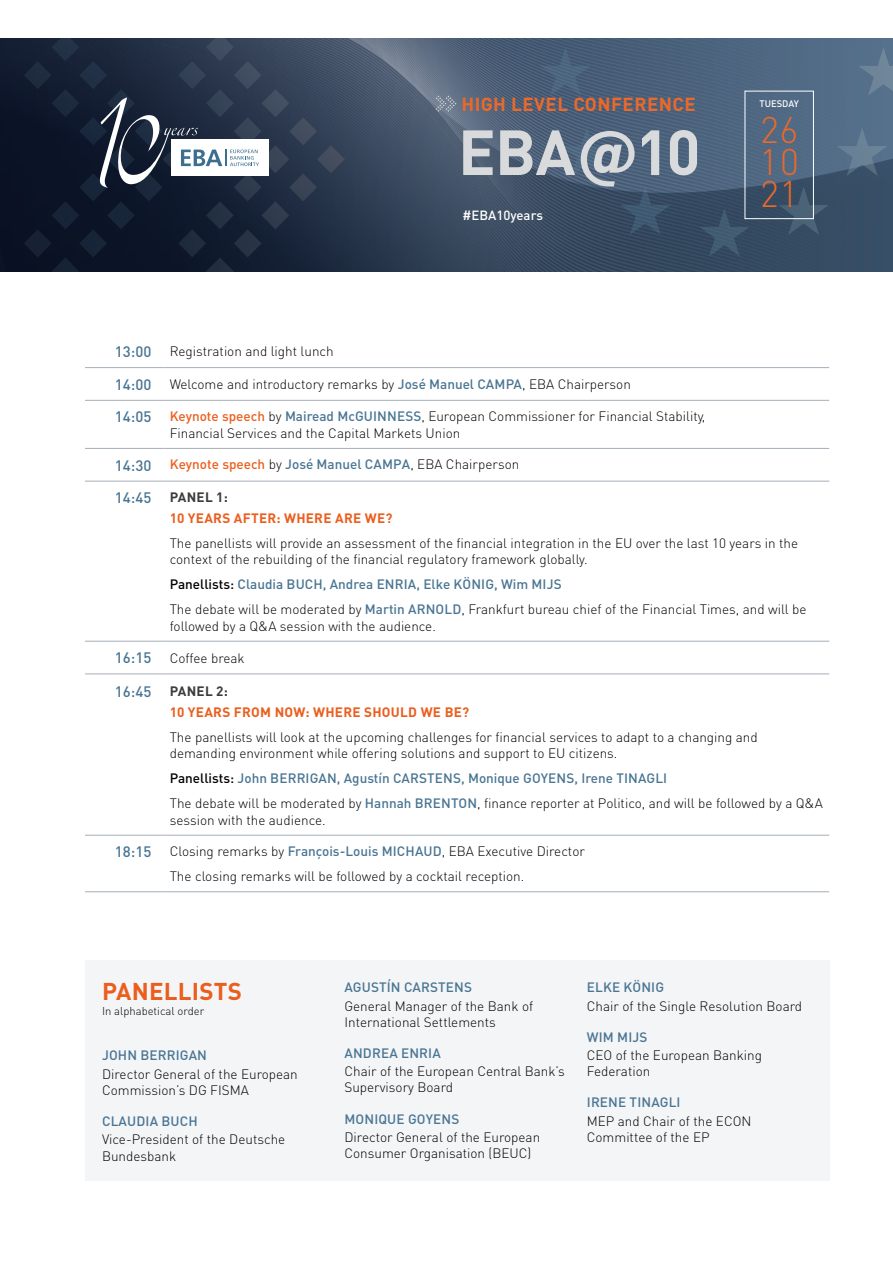
<style>
.page{position:relative;width:893px;height:1263px;background:#fff}
.page>*{position:absolute;margin:0;border:0;box-sizing:border-box;transform-origin:0 0}
.t1{font:700 62.7px "DIN Pro";color:#d8dadc}
.t2{font:300 36.6px/32px "DIN Pro";color:#eb692a;text-align:justify}
.panellist_title{font:700 24px "DIN Pro";letter-spacing:.01em;color:#eb5e1d}
.t3{font:700 18.75px "DIN Pro";letter-spacing:.025em;color:#eb692a}
.hour{font:500 15px "DIN Pro";color:#497593}
.body{font:300 13.5px/16.5px "DIN Pro";color:#000}
.function{font:300 13.5px/16.2px "DIN Pro";color:#000}
.body-2{font:500 13.5px "DIN Pro";color:#497593}
.Panelist_name{font:500 13.5px "DIN Pro";letter-spacing:.01em;color:#497593}
.Pannel_discussion_ti{font:700 13.5px "DIN Pro";letter-spacing:.02em;color:#eb5e1d}
.Pannel_discussion_ti-2{font:700 13.5px "DIN Pro";letter-spacing:.02em;color:#3c3c3b}
.t4{font:500 13.2px "DIN Pro";color:#fff}
.alphabetical_order{font:300 11.25px "DIN Pro";color:#000}
.t5{font:500 9.45px "DIN Pro";color:#fff}
.s1{font-weight:500;color:#497593}
.s2{font-weight:500;color:#eb5e1d}
.s3{color:#000}
</style>
<div class="page">
<svg style="left:564px;top:257px;width:329px;height:15px;background:#344960"></svg>
<svg style="left:0;top:38px;width:564px;height:234px;background:#192437"></svg>
<svg style="left:24px;top:38px;width:321px;height:234px;background:#0f192c"></svg>
<svg style="left:33px;top:38px;width:860px;height:219px;background:#3d4e64"></svg>
<hr style="left:85px;top:367px;width:79px;height:1px;background:#a5aeb8">
<hr style="left:164px;top:367px;width:665px;height:1px;background:#a5aeb8">
<hr style="left:85px;top:400px;width:79px;height:1px;background:#a5aeb8">
<hr style="left:164px;top:400px;width:665px;height:1px;background:#a5aeb8">
<hr style="left:85px;top:448px;width:79px;height:1px;background:#a5aeb8">
<hr style="left:164px;top:448px;width:665px;height:1px;background:#a5aeb8">
<hr style="left:85px;top:481px;width:79px;height:1px;background:#a5aeb8">
<hr style="left:164px;top:481px;width:665px;height:1px;background:#a5aeb8">
<hr style="left:85px;top:641px;width:79px;height:1px;background:#a5aeb8">
<hr style="left:164px;top:641px;width:665px;height:1px;background:#a5aeb8">
<hr style="left:85px;top:673px;width:79px;height:1px;background:#a5aeb8">
<hr style="left:164px;top:673px;width:665px;height:1px;background:#a5aeb8">
<hr style="left:85px;top:835px;width:79px;height:1px;background:#a5aeb8">
<hr style="left:164px;top:835px;width:665px;height:1px;background:#a5aeb8">
<hr style="left:85px;top:891px;width:79px;height:1px;background:#a5aeb8">
<hr style="left:164px;top:891px;width:665px;height:1px;background:#a5aeb8">
<div style="left:85px;top:961px;width:744px;height:220px;background:#f4f5f7"></div>
<h3 class="t3" style="left:461px;top:91px;width:236px">HIGH LEVEL CONFERENCE</h3>
<p class="t5" style="left:759px;top:97px;width:41px">TUESDAY</p>
<h2 class="t2" style="left:759px;top:112px;width:41px">26<br>10<br>21</h2>
<p class="t4" style="left:462px;top:207px;width:82px">#EBA10years</p>
<h1 class="t1" style="left:458px;top:110px;width:244px">EBA @10</h1>
<p class="hour" style="left:115px;top:341px;width:38px">13:00</p>
<p class="body" style="left:170px;top:343px;width:166px">Registration and light lunch</p>
<p class="hour" style="left:115px;top:374px;width:38px">14:00</p>
<p class="body" style="left:170px;top:375px;width:463px">Welcome and introductory remarks by <span class="s1">José Manuel CAMPA</span>, EBA Chairperson</p>
<p class="hour" style="left:115px;top:407px;width:38px">14:05</p>
<p class="body" style="left:170px;top:408px;width:537px"><span class="s2">Keynote speech</span> by <span class="s1">Mairead McGUINNESS</span>, European Commissioner for Financial Stability,<br>Financial Services and the Capital Markets Union</p>
<p class="hour" style="left:115px;top:455px;width:38px">14:30</p>
<p class="hour" style="left:115px;top:488px;width:38px">14:45</p>
<p class="Pannel_discussion_ti-2" style="left:170px;top:488px;width:60px">PANEL 1:</p>
<p class="Pannel_discussion_ti" style="left:170px;top:508px;width:224px">10 YEARS AFTER: WHERE ARE WE?</p>
<p class="body" style="left:170px;top:534px;width:630px">The panellists will provide an assessment of the financial integration in the EU over the last 10 years in the context of the rebuilding of the financial regulatory framework globally.</p>
<p class="body-2" style="left:170px;top:575px;width:393px"><span class="s3">Panellists:</span> Claudia BUCH, Andrea ENRIA, Elke KÖNIG, Wim MIJS</p>
<p class="body" style="left:170px;top:600px;width:638px">The debate will be moderated by <span class="s1">Martin ARNOLD</span>, Frankfurt bureau chief of the Financial Times, and will be followed by a Q&amp;A session with the audience.</p>
<p class="hour" style="left:115px;top:648px;width:38px">16:15</p>
<p class="body" style="left:170px;top:649px;width:76px">Coffee break</p>
<p class="body" style="left:170px;top:455px;width:351px"><span class="s2">Keynote speech</span> by <span class="s1">José Manuel CAMPA</span>, EBA Chairperson</p>
<p class="hour" style="left:115px;top:682px;width:38px">16:45</p>
<p class="Pannel_discussion_ti-2" style="left:170px;top:682px;width:60px">PANEL 2:</p>
<p class="Pannel_discussion_ti" style="left:170px;top:702px;width:301px">10 YEARS FROM NOW: WHERE SHOULD WE BE?</p>
<p class="body" style="left:170px;top:728px;width:590px">The panellists will look at the upcoming challenges for financial services to adapt to a changing and demanding environment while offering solutions and support to EU citizens.</p>
<p class="body-2" style="left:170px;top:769px;width:499px"><span class="s3">Panellists:</span> John BERRIGAN, Agustín CARSTENS, Monique GOYENS, Irene TINAGLI</p>
<p class="body" style="left:170px;top:794px;width:655px">The debate will be moderated by <span class="s1">Hannah BRENTON</span>, finance reporter at Politico, and will be followed by a Q&amp;A session with the audience.</p>
<p class="hour" style="left:115px;top:842px;width:38px">18:15</p>
<p class="body" style="left:170px;top:842px;width:417px">Closing remarks by <span class="s1">François-Louis MICHAUD</span>, EBA Executive Director</p>
<p class="body" style="left:170px;top:867px;width:356px">The closing remarks will be followed by a cocktail reception.</p>
<p class="panellist_title" style="left:102px;top:975px;width:141px">PANELLISTS</p>
<p class="alphabetical_order" style="left:102px;top:1003px;width:104px">In alphabetical order</p>
<p class="Panelist_name" style="left:102px;top:1046px;width:106px">JOHN BERRIGAN</p>
<p class="function" style="left:102px;top:1065px;width:197px">Director General of the European<br>Commission’s DG FISMA</p>
<p class="Panelist_name" style="left:102px;top:1112px;width:97px">CLAUDIA BUCH</p>
<p class="function" style="left:102px;top:1131px;width:185px">Vice-President of the Deutsche<br>Bundesbank</p>
<p class="Panelist_name" style="left:344px;top:978px;width:129px">AGUSTÍN CARSTENS</p>
<p class="function" style="left:344px;top:997px;width:190px">General Manager of the Bank of<br>International Settlements</p>
<p class="Panelist_name" style="left:344px;top:1044px;width:98px">ANDREA ENRIA</p>
<p class="function" style="left:344px;top:1063px;width:222px">Chair of the European Central Bank’s<br>Supervisory Board</p>
<p class="Panelist_name" style="left:344px;top:1109px;width:116px">MONIQUE GOYENS</p>
<p class="function" style="left:344px;top:1128px;width:197px">Director General of the European<br>Consumer Organisation (BEUC)</p>
<p class="Panelist_name" style="left:587px;top:978px;width:79px">ELKE KÖNIG</p>
<p class="function" style="left:587px;top:997px;width:217px">Chair of the Single Resolution Board</p>
<p class="Panelist_name" style="left:587px;top:1028px;width:62px">WIM MIJS</p>
<p class="function" style="left:587px;top:1046px;width:177px">CEO of the European Banking<br>Federation</p>
<p class="Panelist_name" style="left:587px;top:1093px;width:95px">IRENE TINAGLI</p>
<p class="function" style="left:587px;top:1112px;width:166px">MEP and Chair of the ECON<br>Committee of the EP</p>
</div>
